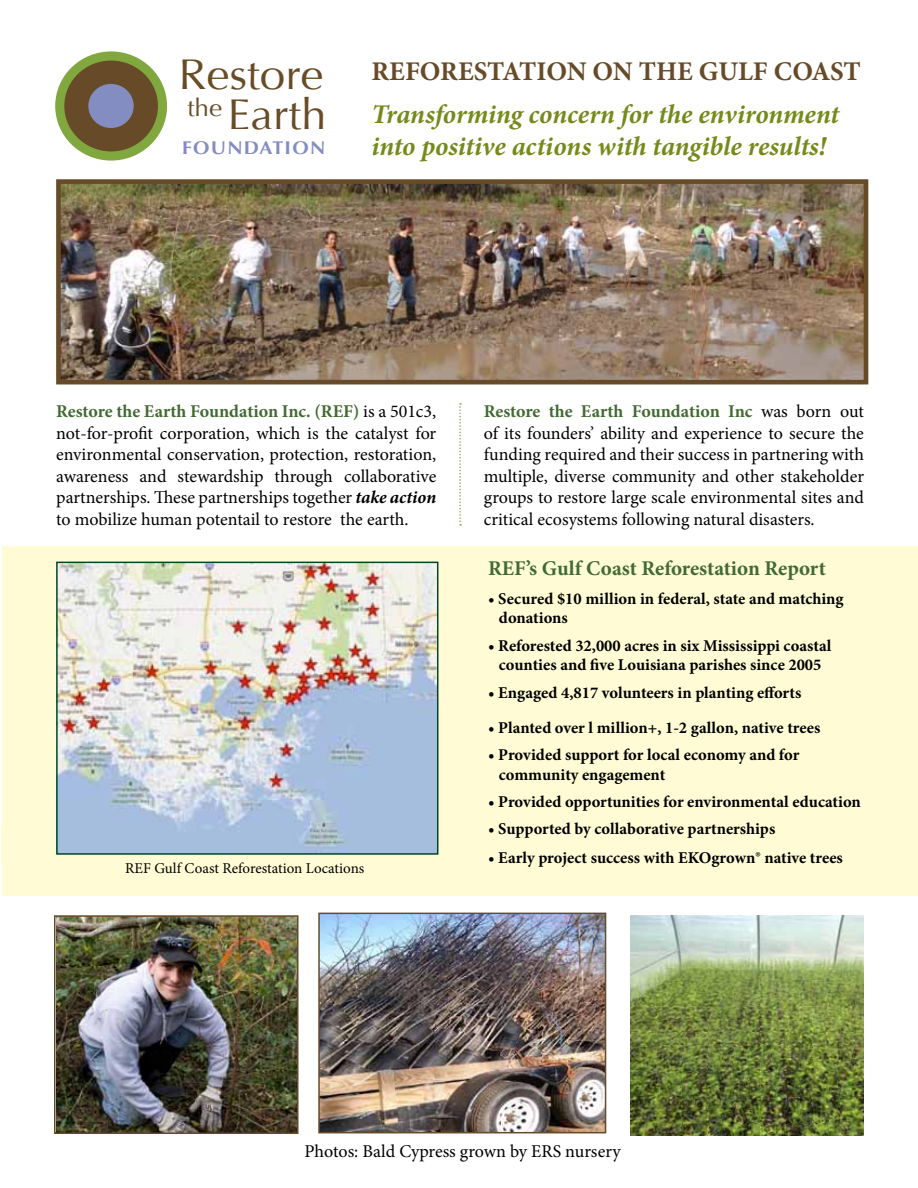
<style>
.page{position:relative;width:918px;height:1188px;background:#fff}
.page>*{position:absolute;margin:0;border:0;box-sizing:border-box;transform-origin:0 0}
.t1{font:42.9px/39.3px "Optima";color:#674c27;scale:1.07 1}
.t2{font:italic 700 27px/32.4px "Minion Pro";letter-spacing:-.005em;color:#768a1b}
.t3{font:700 27px "Minion Pro";color:#674b28}
.t4{font:700 21px "Minion Pro";color:#426a32}
.t5{font:700 18.3px "Optima";letter-spacing:.065em;color:#848dc1;scale:1.07 1}
.t6{font:18px/21.6px "Minion Pro";color:#000;text-align:justify}
.t7{font:700 16.5px/19.8px "Minion Pro";color:#000}
.t8{font:15px "Minion Pro";color:#000}
.s1{font-weight:700;color:#426a32}
.s2{font-weight:700;font-style:italic}
</style>
<div class="page">
<div style="left:2px;top:546px;width:916px;height:350px;background:#fffcd5"></div>
<div style="left:1px;top:825px;width:917px;height:39px;background:#fffcd5"></div>
<img style="left:62px;top:185px;width:800px;height:193px">
<div style="left:56px;top:179px;width:812px;height:205px;border:5px solid #674b28"></div>
<img style="left:59px;top:565px;width:376px;height:287px">
<div style="left:56px;top:562px;width:382px;height:293px;border:2px solid #004429"></div>
<img style="left:57px;top:918px;width:238px;height:213px">
<div style="left:54px;top:915px;width:244px;height:219px;border:2px solid #674b27"></div>
<img style="left:321px;top:916px;width:282px;height:214px">
<div style="left:318px;top:913px;width:288px;height:220px;border:2px solid #674b28"></div>
<svg style="left:459px;top:403px;width:2px;height:123px"></svg>
<svg style="left:60px;top:56px;width:103px;height:100px;fill:#674b28"></svg>
<div style="left:55px;top:51px;width:112px;height:110px;border:9px solid #81a83f;border-radius:50%"></div>
<div style="left:88px;top:84px;width:46px;height:44px;background:#848dc1;border-radius:50%"></div>
<img style="left:631px;top:916px;width:233px;height:219px">
<h1 class="t1" style="left:178px;top:56px;width:140px">Restore <sup>the</sup> Earth</h1>
<p class="t5" style="left:182px;top:137px;width:135px">FOUNDATION</p>
<h2 class="t3" style="left:372px;top:52px;width:491px">REFORESTATION ON THE GULF COAST</h2>
<h2 class="t2" style="left:372px;top:98px;width:469px">Transforming concern for the environment into positive actions with tangible results!</h2>
<p class="t6" style="left:56px;top:401px;width:382px"><span class="s1">Restore the Earth Foundation Inc. (REF)</span> is a 501c3, not-for-profit corporation, which is the catalyst for environmental conservation, protection, restoration, awareness and stewardship through collaborative partnerships. These partnerships together <span class="s2">take action </span>to mobilize human potentail to restore the earth.</p>
<p class="t8" style="left:125px;top:858px;width:241px">REF Gulf Coast Reforestation Locations</p>
<p class="t6" style="left:484px;top:401px;width:382px"><span class="s1">Restore the Earth Foundation Inc</span> was born out of its founders’ ability and experience to secure the funding required and their success in partnering with multiple, diverse community and other stakeholder groups to restore large scale environmental sites and critical ecosystems following natural disasters.</p>
<p class="t4" style="left:488px;top:553px;width:339px">REF’s Gulf Coast Reforestation Report</p>
<p class="t7" style="left:499px;top:588px;width:346px;text-indent:-11px">• Secured $10 million in federal, state and matching donations</p>
<p class="t7" style="left:488px;top:635px;width:345px;text-align:center">• Reforested 32,000 acres in six Mississippi coastal counties and five Louisiana parishes since 2005</p>
<p class="t7" style="left:488px;top:682px;width:315px">• Engaged 4,817 volunteers in planting efforts</p>
<p class="t7" style="left:488px;top:717px;width:334px">• Planted over l million+, 1-2 gallon, native trees</p>
<p class="t7" style="left:499px;top:744px;width:302px;text-indent:-11px">• Provided support for local economy and for community engagement</p>
<p class="t7" style="left:488px;top:792px;width:374px">• Provided opportunities for environmental education</p>
<p class="t7" style="left:488px;top:819px;width:289px">• Supported by collaborative partnerships</p>
<p class="t7" style="left:488px;top:848px;width:356px">• Early project success with EKOgrown® native trees</p>
<p class="t6" style="left:305px;top:1140px;width:318px">Photos: Bald Cypress grown by ERS nursery</p>
</div>
